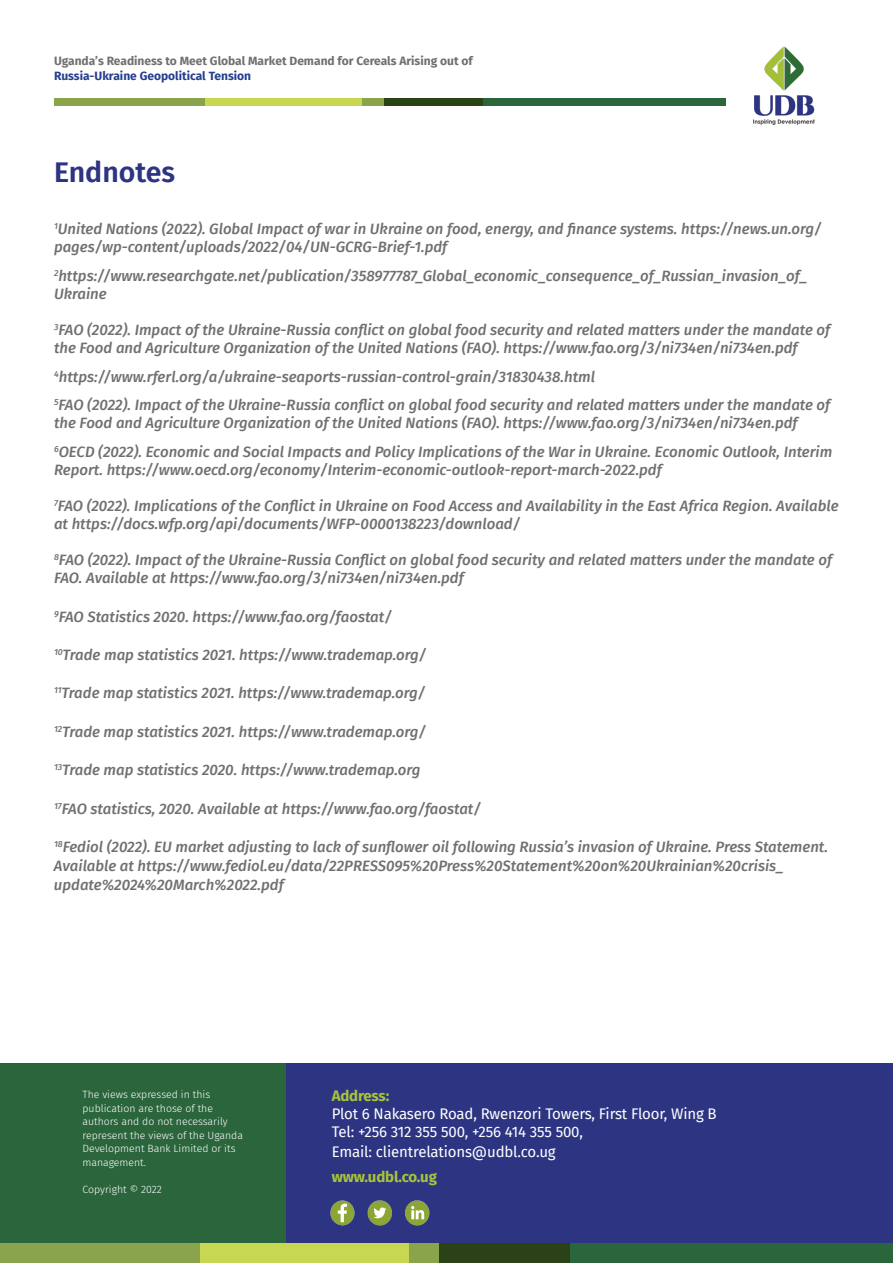
<style>
.page{position:relative;width:893px;height:1263px;background:#fff}
.page>*{position:absolute;margin:0;border:0;box-sizing:border-box;transform-origin:0 0}
.t1{font:600 28.5px "Fira Sans";color:#2d3582}
.t2{font:italic 500 15px/18px "Fira Sans";color:#707070}
.t3{font:15px/18px "Fira Sans";letter-spacing:-.01em;color:#fff}
.t4{font:700 15px "Fira Sans";letter-spacing:-.01em;color:#a6c439}
.t5{font:700 12px "Fira Sans";color:#707070}
.t6{font:700 12px "Fira Sans";color:#253f8e}
.t7{font:300 10.5px/13.5px "Fira Sans";color:#fff}
</style>
<div class="page">
<div style="left:0;top:1063px;width:287px;height:200px;background:#2b653c"></div>
<div style="left:287px;top:1063px;width:606px;height:200px;background:#2d3582"></div>
<div style="left:0;top:1244px;width:201px;height:19px;background:#89a44c"></div>
<div style="left:201px;top:1244px;width:208px;height:19px;background:#c7d752"></div>
<div style="left:409px;top:1244px;width:30px;height:19px;background:#8aa44c"></div>
<div style="left:439px;top:1244px;width:132px;height:19px;background:#2b4116"></div>
<div style="left:571px;top:1244px;width:322px;height:19px;background:#2b653c"></div>
<div style="left:54px;top:98px;width:151px;height:8px;background:#89a44c"></div>
<div style="left:205px;top:98px;width:157px;height:8px;background:#c7d752"></div>
<div style="left:362px;top:98px;width:22px;height:8px;background:#8aa44c"></div>
<div style="left:384px;top:98px;width:100px;height:8px;background:#2b4116"></div>
<div style="left:484px;top:98px;width:242px;height:8px;background:#2b653c"></div>
<img style="left:753px;top:46px;width:62px;height:79px">
<img style="left:330px;top:1200px;width:100px;height:26px">
<p class="t5" style="left:54px;top:51px;width:420px">Uganda’s Readiness to Meet Global Market Demand for Cereals Arising out of</p>
<p class="t6" style="left:54px;top:65px;width:199px">Russia-Ukraine Geopolitical Tension</p>
<h1 class="t1" style="left:54px;top:149px;width:123px">Endnotes</h1>
<p class="t2" style="left:54px;top:219px;width:769px"><sup>1</sup>United Nations (2022). Global Impact of war in Ukraine on food, energy, and finance systems. https://news.un.org/ pages/wp-content/uploads/2022/04/UN-GCRG-Brief-1.pdf</p>
<p class="t2" style="left:54px;top:266px;width:755px"><sup>2</sup>https://www.researchgate.net/publication/358977787_Global_economic_consequence_of_Russian_invasion_of_<br>Ukraine</p>
<p class="t2" style="left:54px;top:320px;width:778px"><sup>3</sup>FAO (2022). Impact of the Ukraine-Russia conflict on global food security and related matters under the mandate of the Food and Agriculture Organization of the United Nations (FAO). https://www.fao.org/3/ni734en/ni734en.pdf</p>
<p class="t2" style="left:54px;top:361px;width:778px;line-height:28.8px"><sup>4</sup>https://www.rferl.org/a/ukraine-seaports-russian-control-grain/31830438.html<br><sup>5</sup>FAO (2022). Impact of the Ukraine-Russia conflict on global food security and related matters under the mandate of</p>
<p class="t2" style="left:54px;top:408px;width:780px;line-height:28.8px">the Food and Agriculture Organization of the United Nations (FAO). https://www.fao.org/3/ni734en/ni734en.pdf<br><sup>6</sup>OECD (2022). Economic and Social Impacts and Policy Implications of the War in Ukraine. Economic Outlook, Interim</p>
<p class="t2" style="left:54px;top:460px;width:609px">Report. https://www.oecd.org/economy/Interim-economic-outlook-report-march-2022.pdf</p>
<p class="t2" style="left:54px;top:496px;width:786px"><sup>7</sup>FAO (2022). Implications of the Conflict in Ukraine on Food Access and Availability in the East Africa Region. Available at https://docs.wfp.org/api/documents/WFP-0000138223/download/</p>
<p class="t2" style="left:54px;top:550px;width:780px"><sup>8</sup>FAO (2022). Impact of the Ukraine-Russia Conflict on global food security and related matters under the mandate of<br>FAO. Available at https://www.fao.org/3/ni734en/ni734en.pdf</p>
<p class="t2" style="left:54px;top:606px;width:339px"><sup>9</sup>FAO Statistics 2020. https://www.fao.org/faostat/</p>
<p class="t2" style="left:54px;top:645px;width:374px"><sup>10</sup>Trade map statistics 2021. https://www.trademap.org/</p>
<p class="t2" style="left:54px;top:683px;width:373px"><sup>11</sup>Trade map statistics 2021. https://www.trademap.org/</p>
<p class="t2" style="left:54px;top:722px;width:374px"><sup>12</sup>Trade map statistics 2021. https://www.trademap.org/</p>
<p class="t2" style="left:54px;top:760px;width:368px"><sup>13</sup>Trade map statistics 2020. https://www.trademap.org</p>
<p class="t2" style="left:54px;top:798px;width:429px"><sup>17</sup>FAO statistics, 2020. Available at https://www.fao.org/faostat/</p>
<p class="t2" style="left:54px;top:836px;width:776px;line-height:19.2px"><sup>18</sup>Fediol (2022). EU market adjusting to lack of sunflower oil following Russia’s invasion of Ukraine. Press Statement.<br>Available at https://www.fediol.eu/data/22PRESS095%20Press%20Statement%20on%20Ukrainian%20crisis_ update%2024%20March%2022.pdf</p>
<p class="t7" style="left:82px;top:1088px;width:162px">The views expressed in this publication are those of the authors and do not necessarily represent the views of the Uganda<br>Development Bank Limited or its management.</p>
<p class="t7" style="left:82px;top:1182px;width:81px">Copyright © 2022</p>
<p class="t4" style="left:332px;top:1083px;width:59px">Address:</p>
<p class="t3" style="left:332px;top:1104px;width:387px">Plot 6 Nakasero Road, Rwenzori Towers, First Floor, Wing B<br>Tel: +256 312 355 500, +256 414 355 500,</p>
<p class="t3" style="left:332px;top:1142px;width:226px">Email: clientrelations@udbl.co.ug</p>
<p class="t4" style="left:332px;top:1164px;width:107px">www.udbl.co.ug</p>
</div>
